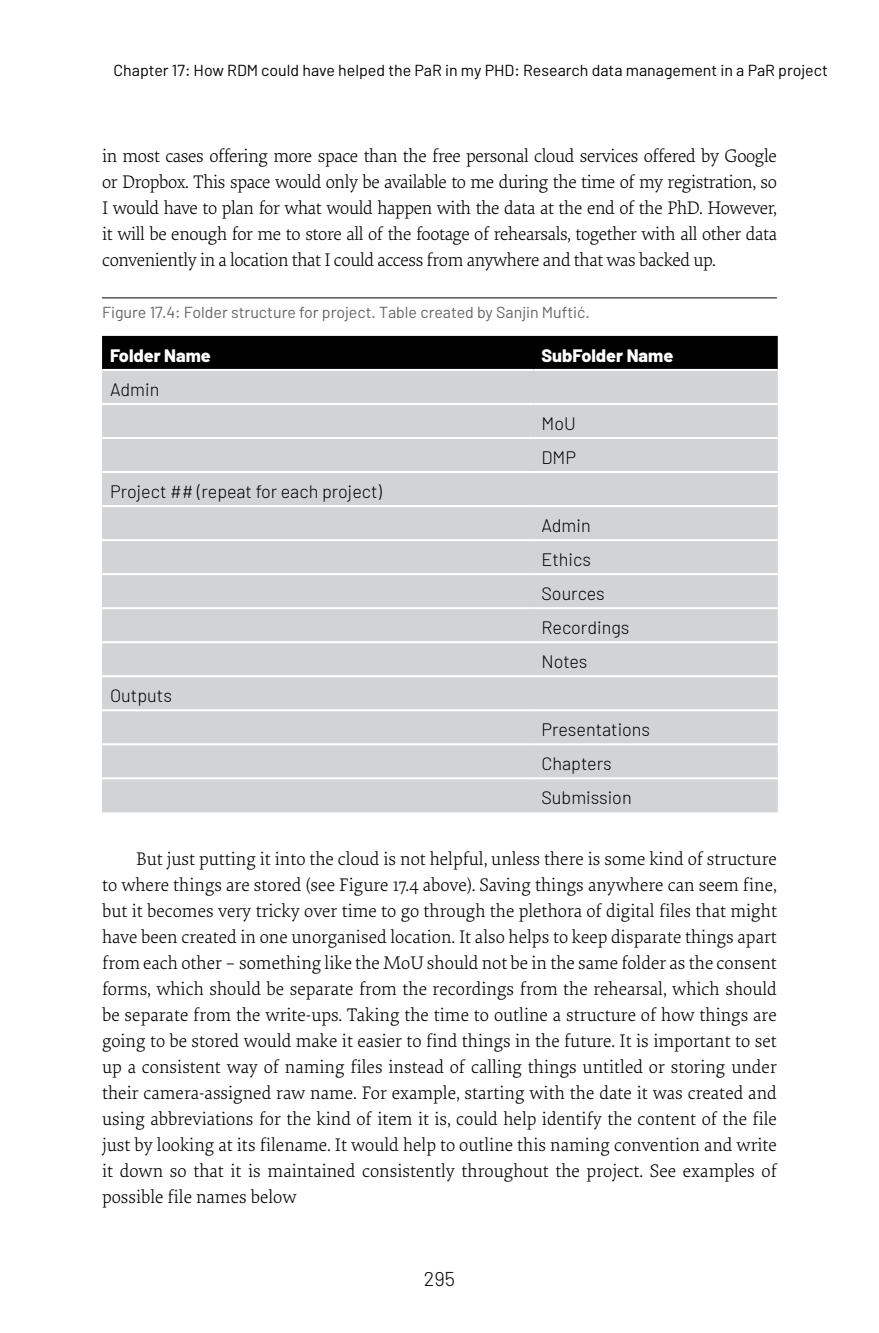
<style>
.page{position:relative;width:879px;height:1333px;background:#fff}
.page>*{position:absolute;margin:0;border:0;box-sizing:border-box;transform-origin:0 0}
.t1{font:300 20px "Barlow";color:#000}
.t2{font:300 19px/26px "Elena Basic";letter-spacing:-.015em;color:#000;text-align:justify}
.t3{font:300 18px/34px "Barlow";color:#000}
.t4{font:800 18px "Barlow";color:#fff}
.t5{font:16px "Barlow";color:#000}
.t6{font:16px "Barlow";color:#636466}
</style>
<div class="page">
<hr style="left:102px;top:297px;width:675px;height:1px;background:#000">
<div style="left:102px;top:336px;width:676px;height:33px;background:#000"></div>
<div style="left:102px;top:371px;width:676px;height:441px;background:#d1d3d4"></div>
<hr style="left:102px;top:403px;width:431px;height:2px;background:#fff">
<hr style="left:533px;top:403px;width:245px;height:2px;background:#fff">
<hr style="left:102px;top:437px;width:431px;height:2px;background:#fff">
<hr style="left:533px;top:437px;width:245px;height:2px;background:#fff">
<hr style="left:102px;top:471px;width:431px;height:2px;background:#fff">
<hr style="left:533px;top:471px;width:245px;height:2px;background:#fff">
<hr style="left:102px;top:505px;width:431px;height:2px;background:#fff">
<hr style="left:533px;top:505px;width:245px;height:2px;background:#fff">
<hr style="left:102px;top:539px;width:431px;height:2px;background:#fff">
<hr style="left:533px;top:539px;width:245px;height:2px;background:#fff">
<hr style="left:102px;top:573px;width:431px;height:2px;background:#fff">
<hr style="left:533px;top:573px;width:245px;height:2px;background:#fff">
<hr style="left:102px;top:607px;width:431px;height:2px;background:#fff">
<hr style="left:533px;top:607px;width:245px;height:2px;background:#fff">
<hr style="left:102px;top:641px;width:431px;height:2px;background:#fff">
<hr style="left:533px;top:641px;width:245px;height:2px;background:#fff">
<hr style="left:102px;top:675px;width:431px;height:2px;background:#fff">
<hr style="left:533px;top:675px;width:245px;height:2px;background:#fff">
<hr style="left:102px;top:709px;width:431px;height:2px;background:#fff">
<hr style="left:533px;top:709px;width:245px;height:2px;background:#fff">
<hr style="left:102px;top:743px;width:431px;height:2px;background:#fff">
<hr style="left:533px;top:743px;width:245px;height:2px;background:#fff">
<hr style="left:102px;top:777px;width:431px;height:2px;background:#fff">
<hr style="left:533px;top:777px;width:245px;height:2px;background:#fff">
<p class="t5" style="left:114px;top:60px;width:716px">Chapter 17: How RDM could have helped the PaR in my PHD: Research data management in a PaR project</p>
<p class="t2" style="left:102px;top:142px;width:676px">in most cases offering more space than the free personal cloud services offered by Google or Dropbox. This space would only be available to me during the time of my registration, so I would have to plan for what would happen with the data at the end of the PhD. However, it will be enough for me to store all of the footage of rehearsals, together with all other data conveniently in a location that I could access from anywhere and that was backed up.</p>
<p class="t6" style="left:102px;top:302px;width:489px">Figure 17.4: Folder structure for project. Table created by Sanjin Muftić.</p>
<p class="t4" style="left:110px;top:342px;width:102px">Folder Name</p>
<p class="t4" style="left:541px;top:342px;width:133px">SubFolder Name</p>
<p class="t3" style="left:110px;top:371px;width:51px">Admin</p>
<p class="t3" style="left:541px;top:405px;width:36px">MoU<br>DMP</p>
<p class="t3" style="left:110px;top:473px;width:273px">Project ## (repeat for each project)</p>
<p class="t3" style="left:541px;top:507px;width:89px">Admin<br>Ethics<br>Sources<br>Recordings<br>Notes</p>
<p class="t3" style="left:110px;top:677px;width:63px">Outputs</p>
<p class="t3" style="left:541px;top:711px;width:110px">Presentations<br>Chapters<br>Submission</p>
<p class="t2" style="left:102px;top:844px;width:676px;text-indent:34px">But just putting it into the cloud is not helpful, unless there is some kind of structure to where things are stored (see Figure 17.4 above). Saving things anywhere can seem fine, but it becomes very tricky over time to go through the plethora of digital files that might have been created in one unorganised location. It also helps to keep disparate things apart from each other – something like the MoU should not be in the same folder as the consent forms, which should be separate from the recordings from the rehearsal, which should be separate from the write-ups. Taking the time to outline a structure of how things are going to be stored would make it easier to find things in the future. It is important to set up a consistent way of naming files instead of calling things untitled or storing under their camera-assigned raw name. For example, starting with the date it was created and using abbreviations for the kind of item it is, could help identify the content of the file just by looking at its filename. It would help to outline this naming convention and write it down so that it is maintained consistently throughout the project. See examples of possible file names below</p>
<p class="t1" style="left:424px;top:1264px;width:33px">295</p>
</div>
